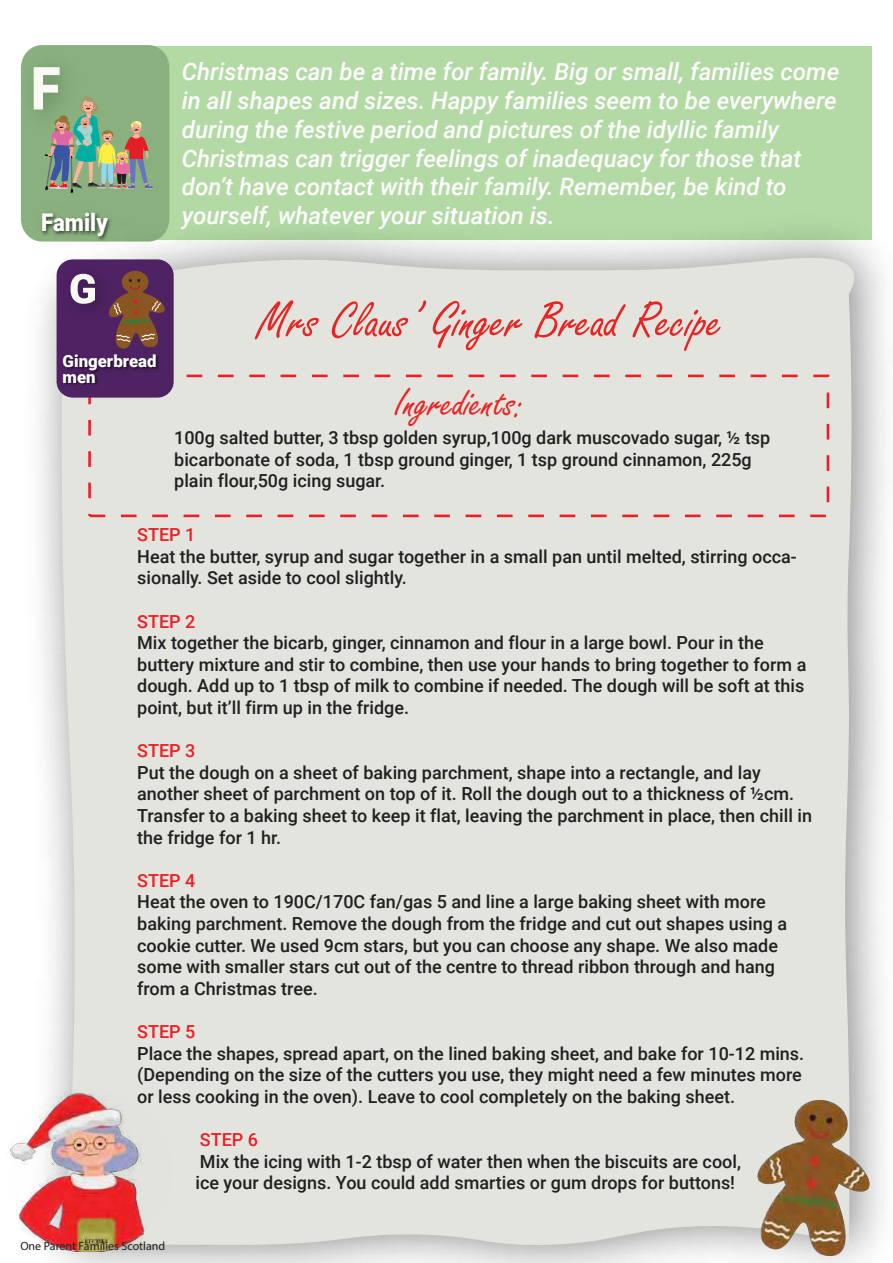
<style>
.page{position:relative;width:893px;height:1263px;background:#fff}
.page>*{position:absolute;margin:0;border:0;box-sizing:border-box;transform-origin:0 0}
.t1{font:54px "Freestyle Script";color:#e42625}
.t2{font:43.2px "Freestyle Script";color:#e42625}
.t3{font:900 24.3px "Roboto";color:#fff;scale:.91 1}
.t4{font:italic 500 24px/28.8px "Roboto";color:#fff}
.t5{font:500 18px/21.6px "Roboto";color:#221f20}
.t6{font:500 18px "Roboto";color:#ec1f26}
.t7{font:900 16.8px/15.6px "Roboto";color:#fff}
.t8{font:12px "Myriad Pro";color:#221f20}
</style>
<div class="page">
<div style="left:112px;top:46px;width:760px;height:193px;background:#b3daa4"></div>
<div style="left:21px;top:45px;width:148px;height:197px;background:#89b07e;border-radius:22px"></div>
<img style="left:21px;top:47px;width:13px;height:63px">
<svg style="left:34px;top:67px;width:120px;height:126px"></svg>
<img style="left:21px;top:197px;width:865px;height:1066px">
<div style="left:61px;top:249px;width:795px;height:998px;background:#e4e4de"></div>
<img style="left:757px;top:1100px;width:113px;height:156px">
<img style="left:10px;top:1087px;width:163px;height:165px">
<div style="left:88px;top:375px;width:741px;height:142px;border:3px dashed #ec1f26"></div>
<div style="left:57px;top:259px;width:117px;height:139px;background:#4f2263;border-radius:16px"></div>
<img style="left:56px;top:259px;width:61px;height:67px">
<svg style="left:71px;top:274px;width:24px;height:30px"></svg>
<img style="left:60px;top:355px;width:99px;height:39px">
<svg style="left:107px;top:271px;width:58px;height:78px"></svg>
<h3 class="t3" style="left:41px;top:212px;width:75px">Family</h3>
<p class="t4" style="left:182px;top:59px;width:659px">Christmas can be a time for family. Big or small, families come in all shapes and sizes. Happy families seem to be everywhere during the festive period and pictures of the idyllic family Christmas can trigger feelings of inadequacy for those that don’t have contact with their family. Remember, be kind to yourself, whatever your situation is.</p>
<p class="t7" style="left:63px;top:354px;width:95px">Gingerbread men</p>
<h1 class="t1" style="left:258px;top:299px;width:467px">Mrs Claus’ Ginger Bread Recipe</h1>
<h2 class="t2" style="left:395px;top:386px;width:131px">Ingredients:</h2>
<p class="t5" style="left:174px;top:428px;width:598px">100g salted butter, 3 tbsp golden syrup,100g dark muscovado sugar, ½ tsp bicarbonate of soda, 1 tbsp ground ginger, 1 tsp ground cinnamon, 225g plain flour,50g icing sugar.</p>
<p class="t6" style="left:137px;top:527px;width:60px">STEP 1</p>
<p class="t5" style="left:137px;top:547px;width:661px">Heat the butter, syrup and sugar together in a small pan until melted, stirring occa&shy;sionally. Set aside to cool slightly.</p>
<p class="t6" style="left:137px;top:613px;width:60px">STEP 2</p>
<p class="t5" style="left:137px;top:633px;width:671px">Mix together the bicarb, ginger, cinnamon and flour in a large bowl. Pour in the buttery mixture and stir to combine, then use your hands to bring together to form a dough. Add up to 1 tbsp of milk to combine if needed. The dough will be soft at this point, but it’ll firm up in the fridge.</p>
<p class="t6" style="left:137px;top:743px;width:60px">STEP 3</p>
<p class="t5" style="left:137px;top:763px;width:676px">Put the dough on a sheet of baking parchment, shape into a rectangle, and lay another sheet of parchment on top of it. Roll the dough out to a thickness of ½cm.<br>Transfer to a baking sheet to keep it flat, leaving the parchment in place, then chill in the fridge for 1 hr.</p>
<p class="t6" style="left:137px;top:872px;width:60px">STEP 4</p>
<p class="t5" style="left:137px;top:892px;width:651px">Heat the oven to 190C/170C fan/gas 5 and line a large baking sheet with more baking parchment. Remove the dough from the fridge and cut out shapes using a cookie cutter. We used 9cm stars, but you can choose any shape. We also made some with smaller stars cut out of the centre to thread ribbon through and hang from a Christmas tree.</p>
<p class="t6" style="left:137px;top:1024px;width:60px">STEP 5</p>
<p class="t5" style="left:137px;top:1044px;width:668px">Place the shapes, spread apart, on the lined baking sheet, and bake for 10-12 mins. (Depending on the size of the cutters you use, they might need a few minutes more or less cooking in the oven). Leave to cool completely on the baking sheet.</p>
<p class="t6" style="left:200px;top:1132px;width:60px">STEP 6</p>
<p class="t5" style="left:195px;top:1152px;width:547px">Mix the icing with 1-2 tbsp of water then when the biscuits are cool, ice your designs. You could add smarties or gum drops for buttons!</p>
<p class="t8" style="left:20px;top:1241px;width:146px">One Parent Families Scotland</p>
</div>
